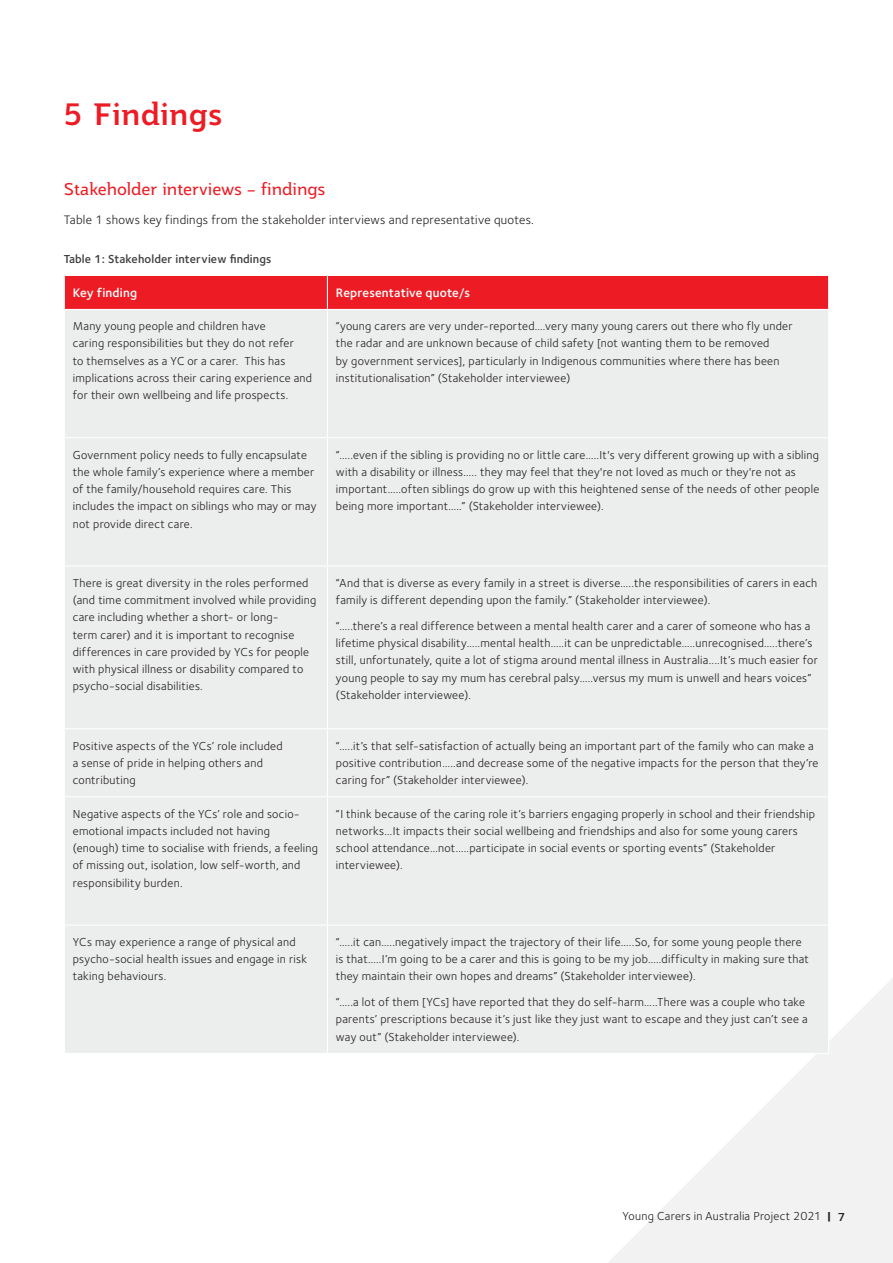
<style>
.page{position:relative;width:893px;height:1263px;background:#fff}
.page>*{position:absolute;margin:0;border:0;box-sizing:border-box;transform-origin:0 0}
.t1{font:500 30px "Jotia";color:#ed1c24}
.Heading_2{font:16.5px "Jotia";color:#ed1c24}
.Body_copy{font:12.75px "Foundry Sterling";letter-spacing:.02em;color:#231f20}
.Table_header__white{font:600 12.75px "Foundry Sterling";letter-spacing:.015em;color:#fff}
.table_body__no_dots{font:12px/17.2px "Foundry Sterling";letter-spacing:.025em;color:#231f20}
.Table_Headings{font:600 12px "Foundry Sterling";letter-spacing:.01em;color:#414142}
.s1{font-weight:700}
.s2{font-weight:600}
</style>
<div class="page">
<svg style="left:608px;top:978px;width:285px;height:285px;fill:#f2f2f3"></svg>
<div style="left:65px;top:276px;width:763px;height:33px;background:#ed1c24"></div>
<div style="left:65px;top:310px;width:763px;height:743px;background:#eceded"></div>
<hr style="left:327px;top:437px;width:502px;height:1px;background:#fff">
<hr style="left:64px;top:565px;width:263px;height:1px;background:#fff">
<hr style="left:327px;top:565px;width:502px;height:1px;background:#fff">
<hr style="left:64px;top:728px;width:263px;height:1px;background:#fff">
<hr style="left:327px;top:728px;width:502px;height:1px;background:#fff">
<hr style="left:64px;top:796px;width:263px;height:1px;background:#fff">
<hr style="left:327px;top:796px;width:502px;height:1px;background:#fff">
<hr style="left:327px;top:924px;width:502px;height:2px;background:#fff">
<hr style="left:828px;top:926px;width:1px;height:127px;background:#fff">
<hr style="left:327px;top:1053px;width:502px;height:1px;background:#fff">
<hr style="left:64px;top:437px;width:263px;height:1px;background:#fff">
<hr style="left:327px;top:310px;width:1px;height:127px;background:#fff">
<hr style="left:327px;top:438px;width:1px;height:127px;background:#fff">
<hr style="left:327px;top:566px;width:1px;height:162px;background:#fff">
<hr style="left:327px;top:729px;width:1px;height:67px;background:#fff">
<hr style="left:327px;top:797px;width:1px;height:127px;background:#fff">
<hr style="left:64px;top:924px;width:263px;height:2px;background:#fff">
<hr style="left:327px;top:926px;width:1px;height:127px;background:#fff">
<hr style="left:327px;top:276px;width:1px;height:33px;background:#fff">
<p class="t1" style="left:64px;top:94px;width:160px">5 Findings</p>
<p class="Heading_2" style="left:64px;top:178px;width:263px">Stakeholder interviews – findings</p>
<p class="Body_copy" style="left:64px;top:212px;width:472px">Table 1 shows key findings from the stakeholder interviews and representative quotes.</p>
<p class="Table_Headings" style="left:64px;top:251px;width:209px">Table 1: Stakeholder interview findings</p>
<p class="Table_header__white" style="left:73px;top:285px;width:66px">Key finding</p>
<p class="Table_header__white" style="left:336px;top:285px;width:136px">Representative quote/s</p>
<p class="table_body__no_dots" style="left:73px;top:318px;width:241px">Many young people and children have<br>caring responsibilities but they do not refer<br>to themselves as a YC or a carer. This has implications across their caring experience and for their own wellbeing and life prospects.</p>
<p class="table_body__no_dots" style="left:336px;top:318px;width:458px">“young carers are very under-reported….very many young carers out there who fly under the radar and are unknown because of child safety [not wanting them to be removed<br>by government services], particularly in Indigenous communities where there has been institutionalisation” (Stakeholder interviewee)</p>
<p class="table_body__no_dots" style="left:73px;top:446px;width:245px">Government policy needs to fully encapsulate the whole family’s experience where a member of the family/household requires care. This includes the impact on siblings who may or may not provide direct care.</p>
<p class="table_body__no_dots" style="left:336px;top:446px;width:485px">“…..even if the sibling is providing no or little care…..It's very different growing up with a sibling with a disability or illness….. they may feel that they're not loved as much or they're not as important…..often siblings do grow up with this heightened sense of the needs of other people being more important…..” (Stakeholder interviewee).</p>
<p class="table_body__no_dots" style="left:73px;top:574px;width:245px">There is great diversity in the roles performed (and time commitment involved while providing care including whether a short- or long-<br>term carer) and it is important to recognise differences in care provided by YCs for people with physical illness or disability compared to psycho-social disabilities.</p>
<p class="table_body__no_dots" style="left:336px;top:574px;width:483px">“And that is diverse as every family in a street is diverse…..the responsibilities of carers in each family is different depending upon the family.” (Stakeholder interviewee).</p>
<p class="table_body__no_dots" style="left:336px;top:617px;width:483px">“…..there’s a real difference between a mental health carer and a carer of someone who has a lifetime physical disability…..mental health…..it can be unpredictable…..unrecognised…..there’s still, unfortunately, quite a lot of stigma around mental illness in Australia....It’s much easier for young people to say my mum has cerebral palsy…..versus my mum is unwell and hears voices” (Stakeholder interviewee).</p>
<p class="table_body__no_dots" style="left:73px;top:737px;width:211px">Positive aspects of the YCs’ role included a sense of pride in helping others and contributing</p>
<p class="table_body__no_dots" style="left:336px;top:737px;width:484px">“…..it’s that self-satisfaction of actually being an important part of the family who can make a positive contribution…..and decrease some of the negative impacts for the person that they’re caring for” (Stakeholder interviewee).</p>
<p class="table_body__no_dots" style="left:73px;top:805px;width:247px">Negative aspects of the YCs’ role and socio&shy;emotional impacts included not having (enough) time to socialise with friends, a feeling of missing out, isolation, low self-worth, and responsibility burden.</p>
<p class="table_body__no_dots" style="left:336px;top:805px;width:481px">“I think because of the caring role it’s barriers engaging properly in school and their friendship networks…It impacts their social wellbeing and friendships and also for some young carers school attendance…not…..participate in social events or sporting events” (Stakeholder interviewee).</p>
<p class="table_body__no_dots" style="left:73px;top:933px;width:236px">YCs may experience a range of physical and psycho-social health issues and engage in risk taking behaviours.</p>
<p class="table_body__no_dots" style="left:336px;top:933px;width:474px">“…..it can…..negatively impact the trajectory of their life…..So, for some young people there is that…..I’m going to be a carer and this is going to be my job…..difficulty in making sure that they maintain their own hopes and dreams” (Stakeholder interviewee).</p>
<p class="table_body__no_dots" style="left:336px;top:993px;width:473px">“…..a lot of them [YCs] have reported that they do self-harm…..There was a couple who take parents’ prescriptions because it’s just like they just want to escape and they just can’t see a way out” (Stakeholder interviewee).</p>
<p class="table_body__no_dots" style="left:622px;top:1208px;width:224px">Young Carers in Australia Project 2021 <span class="s1">|</span> <span class="s2">7</span></p>
</div>
